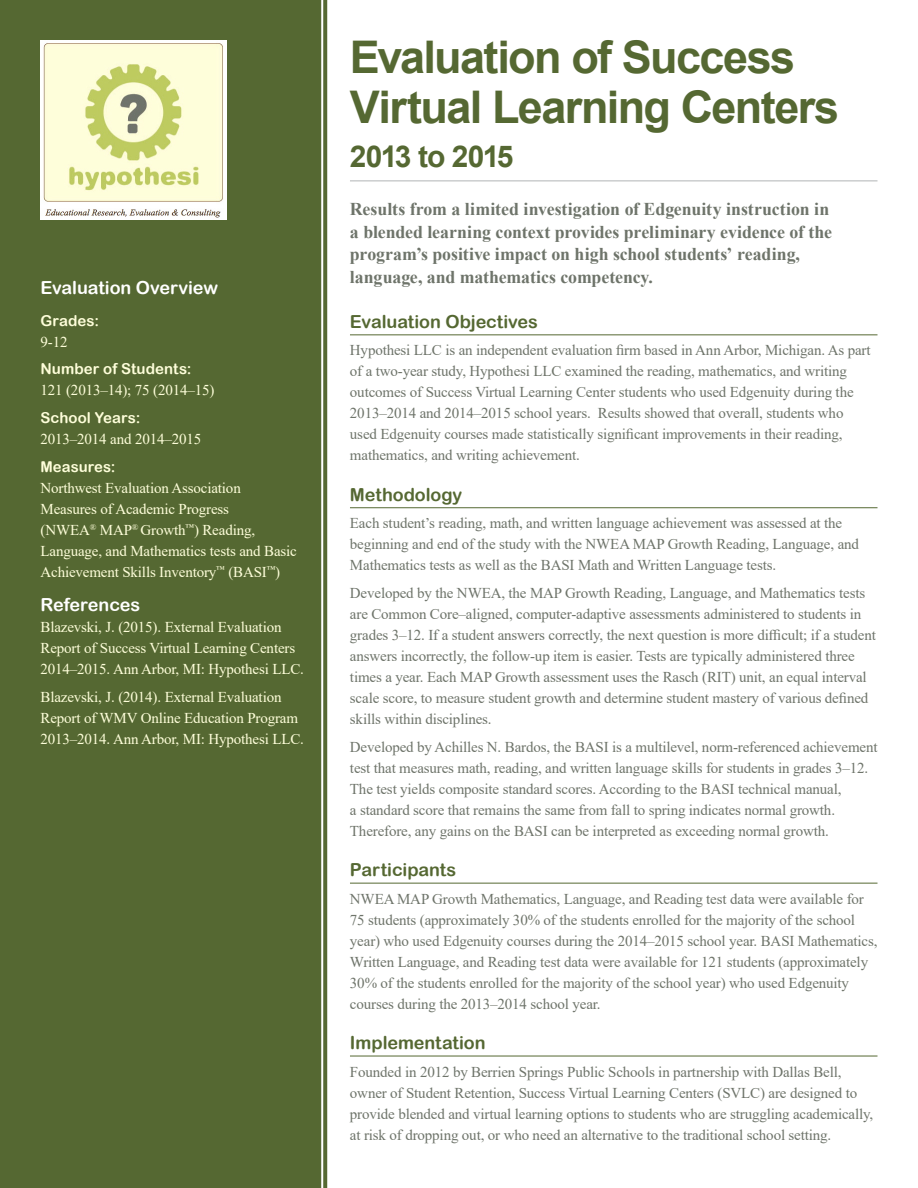
<style>
.page{position:relative;width:918px;height:1188px;background:#fff}
.page>*{position:absolute;margin:0;border:0;box-sizing:border-box;transform-origin:0 0}
.t1{font:700 45px/49.5px "Arial";letter-spacing:-.035em;color:#556832}
.t2{font:700 30px "Arial";letter-spacing:-.055em;color:#556832}
.t3{font:700 18px/22.5px "Times New Roman";letter-spacing:-.005em;color:#6e746a}
.t4{font:18px "Arial Rounded MT Bold";letter-spacing:-.005em;color:#556832}
.t5{font:18px "Arial Rounded MT Bold";letter-spacing:-.005em;color:#fff}
.t6{font:15px/21px "Times New Roman";letter-spacing:-.01em;color:#6e746a}
.t7{font:15px/21px "Times New Roman";letter-spacing:-.01em;color:#fefeda}
.t8{font:15px "Arial Rounded MT Bold";letter-spacing:.005em;color:#fefeda}
</style>
<div class="page">
<hr style="left:350px;top:181px;width:528px;height:1px;background:#b1b4b6">
<hr style="left:350px;top:334px;width:528px;height:1px;background:#556832">
<hr style="left:350px;top:507px;width:528px;height:1px;background:#556832">
<hr style="left:350px;top:883px;width:528px;height:1px;background:#556832">
<hr style="left:350px;top:1056px;width:528px;height:1px;background:#556832">
<svg style="left:323px;top:0;width:5px;height:1188px;background:#77865b"></svg>
<div style="left:0;top:0;width:322px;height:1188px;background:#556832"></div>
<img style="left:40px;top:41px;width:187px;height:178px">
<p class="t5" style="left:40px;top:277px;width:179px">Evaluation Overview</p>
<p class="t8" style="left:40px;top:312px;width:60px">Grades:</p>
<p class="t7" style="left:40px;top:331px;width:29px">9-12</p>
<p class="t8" style="left:40px;top:360px;width:153px">Number of Students:</p>
<p class="t7" style="left:40px;top:379px;width:175px">121 (2013–14); 75 (2014–15)</p>
<p class="t8" style="left:40px;top:409px;width:101px">School Years:</p>
<p class="t7" style="left:40px;top:428px;width:162px">2013–2014 and 2014–2015</p>
<p class="t8" style="left:40px;top:458px;width:77px">Measures:</p>
<p class="t7" style="left:40px;top:477px;width:258px">Northwest Evaluation Association Measures of Academic Progress<br>(NWEA<sup>®</sup> MAP<sup>®</sup> Growth<sup>™</sup>) Reading, Language, and Mathematics tests and Basic Achievement Skills Inventory<sup>™</sup> (BASI<sup>™</sup>)</p>
<p class="t5" style="left:40px;top:594px;width:101px">References</p>
<p class="t7" style="left:40px;top:616px;width:265px">Blazevski, J. (2015). External Evaluation<br>Report of Success Virtual Learning Centers<br>2014–2015. Ann Arbor, MI: Hypothesi LLC.</p>
<p class="t7" style="left:40px;top:686px;width:265px">Blazevski, J. (2014). External Evaluation<br>Report of WMV Online Education Program<br>2013–2014. Ann Arbor, MI: Hypothesi LLC.</p>
<h1 class="t1" style="left:350px;top:33px;width:491px">Evaluation of Success<br>Virtual Learning Centers</h1>
<h2 class="t2" style="left:350px;top:135px;width:165px">2013 to 2015</h2>
<p class="t3" style="left:350px;top:197px;width:484px">Results from a limited investigation of Edgenuity instruction in a blended learning context provides preliminary evidence of the program’s positive impact on high school students’ reading, language, and mathematics competency.</p>
<p class="t4" style="left:350px;top:311px;width:189px">Evaluation Objectives</p>
<p class="t6" style="left:350px;top:339px;width:522px">Hypothesi LLC is an independent evaluation firm based in Ann Arbor, Michigan. As part of a two-year study, Hypothesi LLC examined the reading, mathematics, and writing outcomes of Success Virtual Learning Center students who used Edgenuity during the 2013–2014 and 2014–2015 school years. Results showed that overall, students who used Edgenuity courses made statistically significant improvements in their reading, mathematics, and writing achievement.</p>
<p class="t4" style="left:350px;top:484px;width:114px">Methodology</p>
<p class="t6" style="left:350px;top:512px;width:511px">Each student’s reading, math, and written language achievement was assessed at the beginning and end of the study with the NWEA MAP Growth Reading, Language, and<br>Mathematics tests as well as the BASI Math and Written Language tests.</p>
<p class="t6" style="left:350px;top:582px;width:527px">Developed by the NWEA, the MAP Growth Reading, Language, and Mathematics tests are Common Core–aligned, computer-adaptive assessments administered to students in grades 3–12. If a student answers correctly, the next question is more difficult; if a student answers incorrectly, the follow-up item is easier. Tests are typically administered three times a year. Each MAP Growth assessment uses the Rasch (RIT) unit, an equal interval scale score, to measure student growth and determine student mastery of various defined skills within disciplines.</p>
<p class="t6" style="left:350px;top:736px;width:529px">Developed by Achilles N. Bardos, the BASI is a multilevel, norm-referenced achievement test that measures math, reading, and written language skills for students in grades 3–12.<br>The test yields composite standard scores. According to the BASI technical manual,<br>a standard score that remains the same from fall to spring indicates normal growth.<br>Therefore, any gains on the BASI can be interpreted as exceeding normal growth.</p>
<p class="t4" style="left:350px;top:859px;width:108px">Participants</p>
<p class="t6" style="left:350px;top:888px;width:529px">NWEA MAP Growth Mathematics, Language, and Reading test data were available for 75 students (approximately 30% of the students enrolled for the majority of the school year) who used Edgenuity courses during the 2014–2015 school year. BASI Mathematics, Written Language, and Reading test data were available for 121 students (approximately 30% of the students enrolled for the majority of the school year) who used Edgenuity courses during the 2013–2014 school year.</p>
<p class="t4" style="left:350px;top:1032px;width:137px">Implementation</p>
<p class="t6" style="left:350px;top:1061px;width:525px">Founded in 2012 by Berrien Springs Public Schools in partnership with Dallas Bell, owner of Student Retention, Success Virtual Learning Centers (SVLC) are designed to provide blended and virtual learning options to students who are struggling academically, at risk of dropping out, or who need an alternative to the traditional school setting.</p>
</div>
